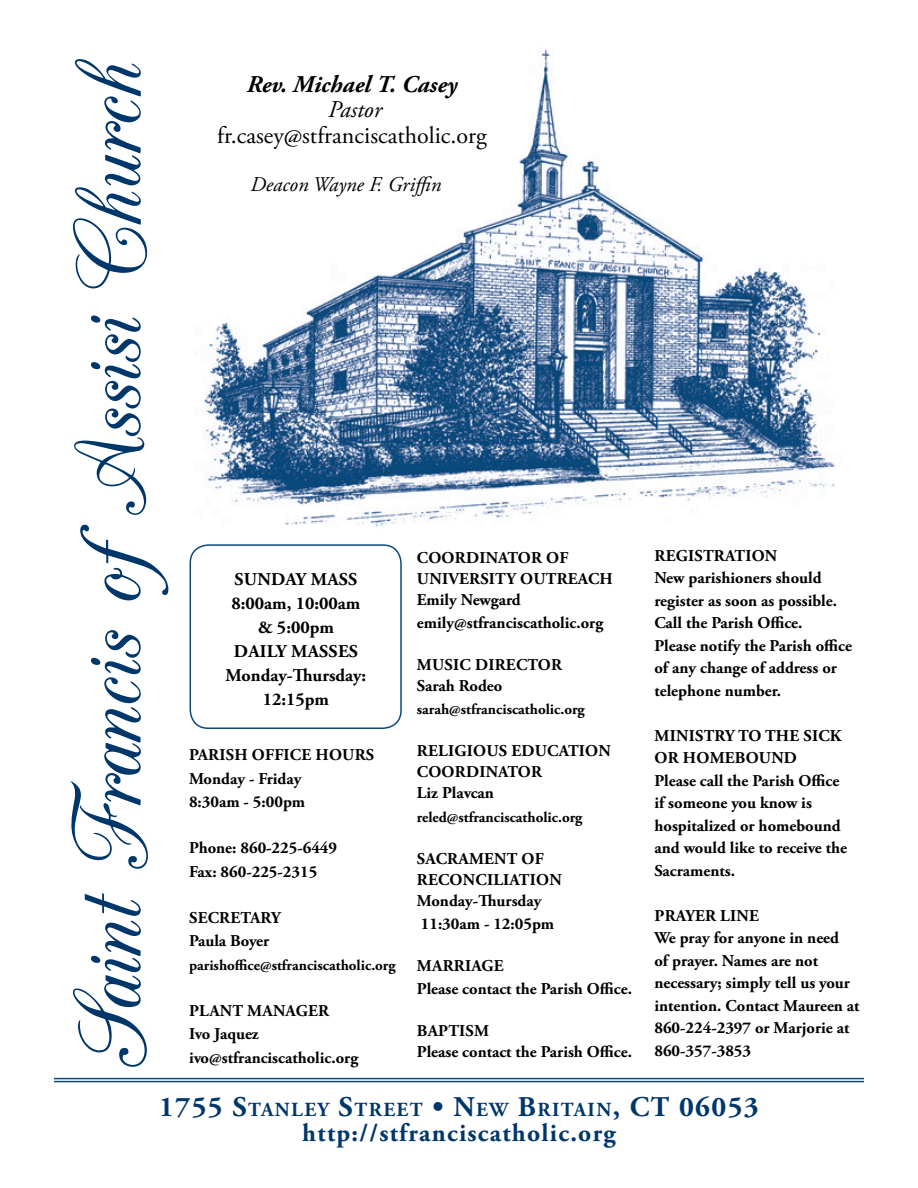
<style>
.page{position:relative;width:918px;height:1188px;background:#fff}
.page>*{position:absolute;margin:0;border:0;box-sizing:border-box;transform-origin:0 0}
.t1{font:112.5px "CAC Champagne";color:#00376b}
.t2{font:700 25.5px "Adobe Garamond Pro";letter-spacing:.05em;color:#00376b}
.t3{font:24px "Adobe Garamond Pro";color:#000}
.t4{font:italic 700 24px "Adobe Garamond Pro";color:#000}
.t5{font:italic 24px "Adobe Garamond Pro";color:#000}
.t6{font:italic 21px "Adobe Garamond Pro";color:#000}
.t7{font:700 19.95px "Adobe Garamond Pro";letter-spacing:.07em;color:#00376b}
.t8{font:700 18px/24px "Adobe Garamond Pro";color:#000;text-align:center}
.t9{font:700 16.5px/22.5px "Adobe Garamond Pro";color:#000}
.t10{font:700 15px "Adobe Garamond Pro";color:#000}
.s1{font-size:28.5px}
</style>
<div class="page">
<img style="left:203px;top:49px;width:632px;height:478px">
<hr style="left:54px;top:1078px;width:810px;height:1px;background:#0a497b">
<hr style="left:54px;top:1081px;width:810px;height:1px;background:#0a497b">
<div style="left:190px;top:544px;width:212px;height:185px;border:2px solid #0a497b;border-radius:18px"></div>
<h1 class="t1" style="left:36px;top:1069px;width:1009px;rotate:-90deg">Saint Francis of Assisi Church</h1>
<h3 class="t4" style="left:247px;top:70px;width:212px">Rev. Michael T. Casey</h3>
<h3 class="t5" style="left:328px;top:95px;width:55px">Pastor</h3>
<h3 class="t3" style="left:217px;top:121px;width:271px">fr.casey@stfranciscatholic.org</h3>
<p class="t6" style="left:251px;top:172px;width:192px">Deacon Wayne F. Griffin</p>
<p class="t8" style="left:226px;top:569px;width:142px">SUNDAY MASS<br>8:00am, 10:00am &amp; 5:00pm<br>DAILY MASSES<br>Monday-Thursday:<br>12:15pm</p>
<p class="t9" style="left:189px;top:745px;width:187px;line-height:23.2px">PARISH OFFICE HOURS<br>Monday - Friday<br>8:30am - 5:00pm</p>
<p class="t9" style="left:189px;top:838px;width:150px;line-height:23.2px">Phone: 860-225-6449<br>Fax: 860-225-2315</p>
<p class="t9" style="left:189px;top:908px;width:93px;line-height:23.2px">SECRETARY<br>Paula Boyer</p>
<p class="t10" style="left:189px;top:959px;width:208px">parishoffice@stfranciscatholic.org</p>
<p class="t9" style="left:189px;top:1001px;width:171px;line-height:23.2px">PLANT MANAGER<br>Ivo Jaquez ivo@stfranciscatholic.org</p>
<p class="t9" style="left:417px;top:548px;width:198px;line-height:21px">COORDINATOR OF<br>UNIVERSITY OUTREACH<br>Emily Newgard</p>
<p class="t9" style="left:417px;top:613px;width:188px">emily@stfranciscatholic.org</p>
<p class="t9" style="left:417px;top:656px;width:147px;line-height:21px">MUSIC DIRECTOR<br>Sarah Rodeo</p>
<p class="t10" style="left:417px;top:703px;width:169px">sarah@stfranciscatholic.org</p>
<p class="t9" style="left:417px;top:742px;width:196px;line-height:21px">RELIGIOUS EDUCATION<br>COORDINATOR<br>Liz Plavcan</p>
<p class="t10" style="left:417px;top:811px;width:167px">reled@stfranciscatholic.org</p>
<p class="t9" style="left:417px;top:849px;width:146px;line-height:21px">SACRAMENT OF<br>RECONCILIATION<br>Monday-Thursday</p>
<p class="t9" style="left:421px;top:914px;width:135px">11:30am - 12:05pm</p>
<p class="t9" style="left:417px;top:955px;width:217px;line-height:23.2px">MARRIAGE<br>Please contact the Parish Office.</p>
<p class="t9" style="left:417px;top:1021px;width:74px">BAPTISM</p>
<p class="t9" style="left:417px;top:1042px;width:217px">Please contact the Parish Office.</p>
<p class="t9" style="left:654px;top:545px;width:199px">REGISTRATION<br>New parishioners should register as soon as possible.<br>Call the Parish Office.<br>Please notify the Parish office of any change of address or telephone number.</p>
<p class="t9" style="left:654px;top:725px;width:194px">MINISTRY TO THE SICK<br>OR HOMEBOUND<br>Please call the Parish Office if someone you know is hospitalized or homebound and would like to receive the<br>Sacraments.</p>
<p class="t9" style="left:654px;top:905px;width:207px">PRAYER LINE<br>We pray for anyone in need<br>of prayer. Names are not necessary; simply tell us your intention. Contact Maureen at<br>860-224-2397 or Marjorie at<br>860-357-3853</p>
<p class="t7" style="left:159px;top:1102px;width:601px"><span class="s1">1755 S</span>TANLEY <span class="s1">S</span>TREET <span class="s1">• N</span>EW <span class="s1">B</span>RITAIN<span class="s1">, CT 06053</span></p>
<h2 class="t2" style="left:302px;top:1123px;width:315px">http://stfranciscatholic.org</h2>
</div>
